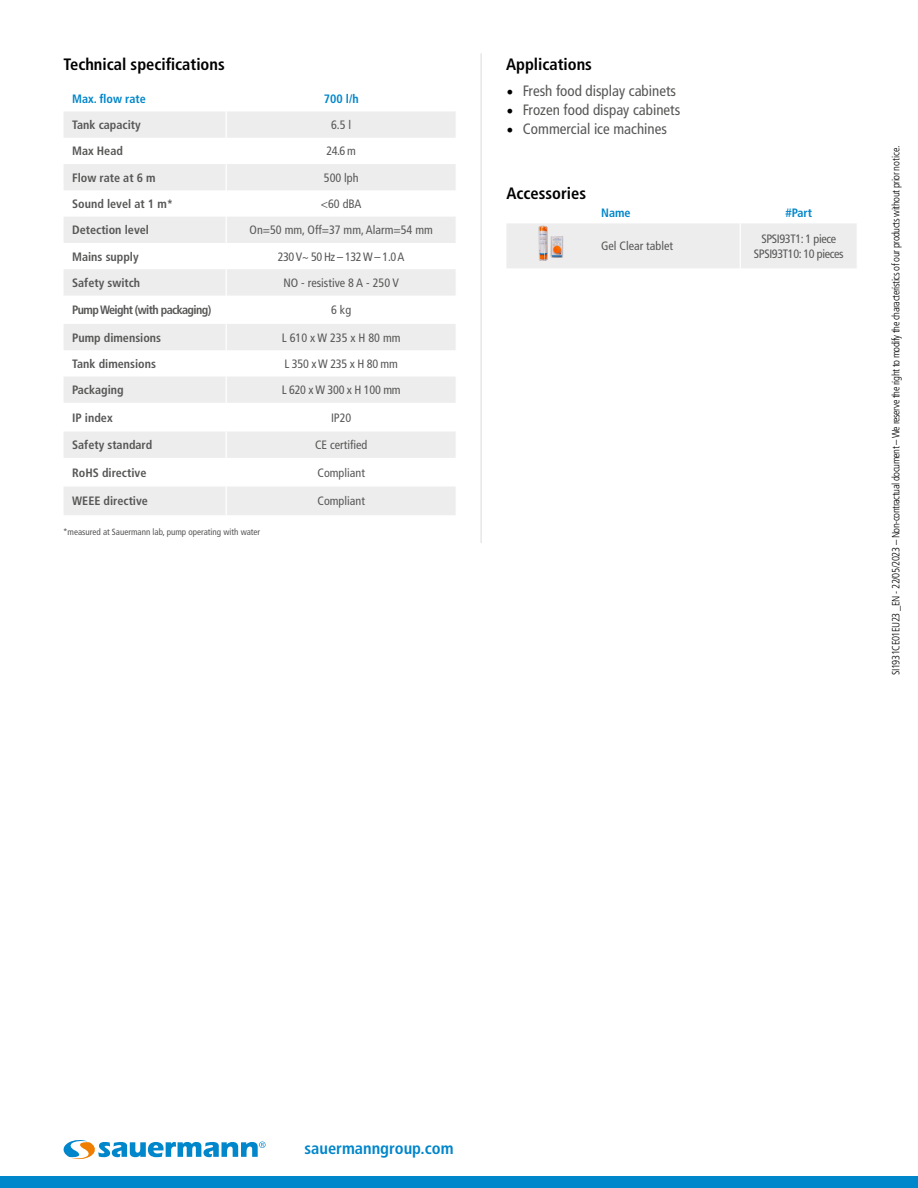
<style>
.page{position:relative;width:918px;height:1188px;background:#fff}
.page>*{position:absolute;margin:0;border:0;box-sizing:border-box;transform-origin:0 0}
.t1{font:700 condensed 16.5px "Frutiger LT Std";color:#000}
.t2{font:700 condensed 16.5px "Frutiger LT Std";color:#0086ca}
.t3{font:condensed 15px "Frutiger LT Std";color:#575756}
.t4{font:700 condensed 12.15px "Frutiger LT Std";color:#575756}
.t5{font:condensed 12.15px "Frutiger LT Std";color:#575756}
.t6{font:condensed 12.15px/14.5px "Frutiger LT Std";letter-spacing:-.03em;color:#575756;text-align:center}
.t7{font:condensed 12.15px "Frutiger LT Std";letter-spacing:-.02em;color:#575756}
.t8{font:700 condensed 12.15px "Frutiger LT Std";color:#0086ca}
.t9{font:700 condensed 12.15px "Frutiger LT Std";letter-spacing:-.05em;color:#575756}
.t10{font:condensed 12.15px "Frutiger LT Std";letter-spacing:-.04em;color:#575756}
.t11{font:300 condensed 10.5px "Frutiger LT Std";letter-spacing:-.04em;color:#000}
.t12{font:condensed 9px "Frutiger LT Std";color:#575756}
.s1{font-family:"Minion Pro";font-stretch:normal;font-size:18px;color:#000}
</style>
<div class="page">
<div style="left:0;top:1176px;width:918px;height:12px;background:#0086ca"></div>
<svg style="left:64px;top:1140px;width:202px;height:19px"></svg>
<svg style="left:64px;top:112px;width:392px;height:403px;fill:#ededed"></svg>
<svg style="left:226px;top:112px;width:1px;height:403px"></svg>
<hr style="left:481px;top:53px;width:1px;height:490px;background:#dadada">
<div style="left:506px;top:223px;width:351px;height:45px;background:#ededed"></div>
<hr style="left:740px;top:223px;width:1px;height:45px;background:#fff">
<img style="left:528px;top:223px;width:45px;height:45px">
<h1 class="t1" style="left:64px;top:54px;width:163px">Technical specifications</h1>
<h1 class="t1" style="left:506px;top:54px;width:87px">Applications</h1>
<p class="t8" style="left:72px;top:91px;width:75px">Max. flow rate</p>
<p class="t8" style="left:324px;top:91px;width:36px">700 l/h</p>
<p class="t4" style="left:72px;top:118px;width:70px">Tank capacity</p>
<p class="t5" style="left:331px;top:118px;width:22px">6.5 l</p>
<p class="t4" style="left:72px;top:144px;width:52px">Max Head</p>
<p class="t5" style="left:326px;top:144px;width:31px">24.6 m</p>
<p class="t4" style="left:72px;top:170px;width:85px">Flow rate at 6 m</p>
<p class="t5" style="left:324px;top:170px;width:36px">500 lph</p>
<p class="t4" style="left:72px;top:197px;width:102px">Sound level at 1 m*</p>
<p class="t5" style="left:321px;top:197px;width:42px">&lt;60 dBA</p>
<p class="t4" style="left:72px;top:223px;width:78px">Detection level</p>
<p class="t5" style="left:250px;top:223px;width:185px">On=50 mm, Off=37 mm, Alarm=54 mm</p>
<p class="t4" style="left:72px;top:249px;width:68px">Mains supply</p>
<p class="t10" style="left:278px;top:249px;width:128px">230 V~ 50 Hz – 132 W – 1.0 A</p>
<p class="t4" style="left:72px;top:276px;width:70px">Safety switch</p>
<p class="t5" style="left:284px;top:276px;width:117px">NO - resistive 8 A - 250 V</p>
<p class="t9" style="left:72px;top:303px;width:141px">Pump Weight (with packaging)</p>
<p class="t5" style="left:331px;top:303px;width:21px">6 kg</p>
<p class="t4" style="left:72px;top:330px;width:91px">Pump dimensions</p>
<p class="t5" style="left:282px;top:330px;width:120px">L 610 x W 235 x H 80 mm</p>
<p class="t4" style="left:72px;top:356px;width:85px">Tank dimensions</p>
<p class="t7" style="left:285px;top:357px;width:115px">L 350 x W 235 x H 80 mm</p>
<p class="t4" style="left:72px;top:383px;width:53px">Packaging</p>
<p class="t7" style="left:282px;top:383px;width:120px">L 620 x W 300 x H 100 mm</p>
<p class="t4" style="left:72px;top:410px;width:42px">IP index</p>
<p class="t5" style="left:331px;top:410px;width:22px">IP20</p>
<p class="t4" style="left:72px;top:438px;width:82px">Safety standard</p>
<p class="t5" style="left:315px;top:438px;width:54px">CE certified</p>
<p class="t4" style="left:72px;top:465px;width:76px">RoHS directive</p>
<p class="t5" style="left:318px;top:465px;width:49px">Compliant</p>
<p class="t4" style="left:72px;top:494px;width:77px">WEEE directive</p>
<p class="t5" style="left:318px;top:494px;width:49px">Compliant</p>
<p class="t12" style="left:63px;top:526px;width:199px">*measured at Sauermann lab, pump operating with water</p>
<p class="t3" style="left:506px;top:82px;width:171px"><span class="s1">•</span> Fresh food display cabinets</p>
<p class="t3" style="left:506px;top:101px;width:175px"><span class="s1">•</span> Frozen food dispay cabinets</p>
<p class="t3" style="left:506px;top:120px;width:162px"><span class="s1">•</span> Commercial ice machines</p>
<h1 class="t1" style="left:506px;top:183px;width:81px">Accessories</h1>
<p class="t8" style="left:601px;top:205px;width:31px">Name</p>
<p class="t8" style="left:785px;top:205px;width:28px">#Part</p>
<p class="t5" style="left:601px;top:239px;width:73px">Gel Clear tablet</p>
<p class="t6" style="left:754px;top:232px;width:91px">SPSI93T1: 1 piece<br>SPSI93T10: 10 pieces</p>
<p class="t11" style="left:890px;top:675px;width:531px;rotate:-90deg">SI1931CE01EU23 _EN - 22/05/2023 – Non-contractual document – We reserve the right to modify the characteristics of our products without prior notice.</p>
<h1 class="t2" style="left:305px;top:1139px;width:150px">sauermanngroup.com</h1>
</div>
